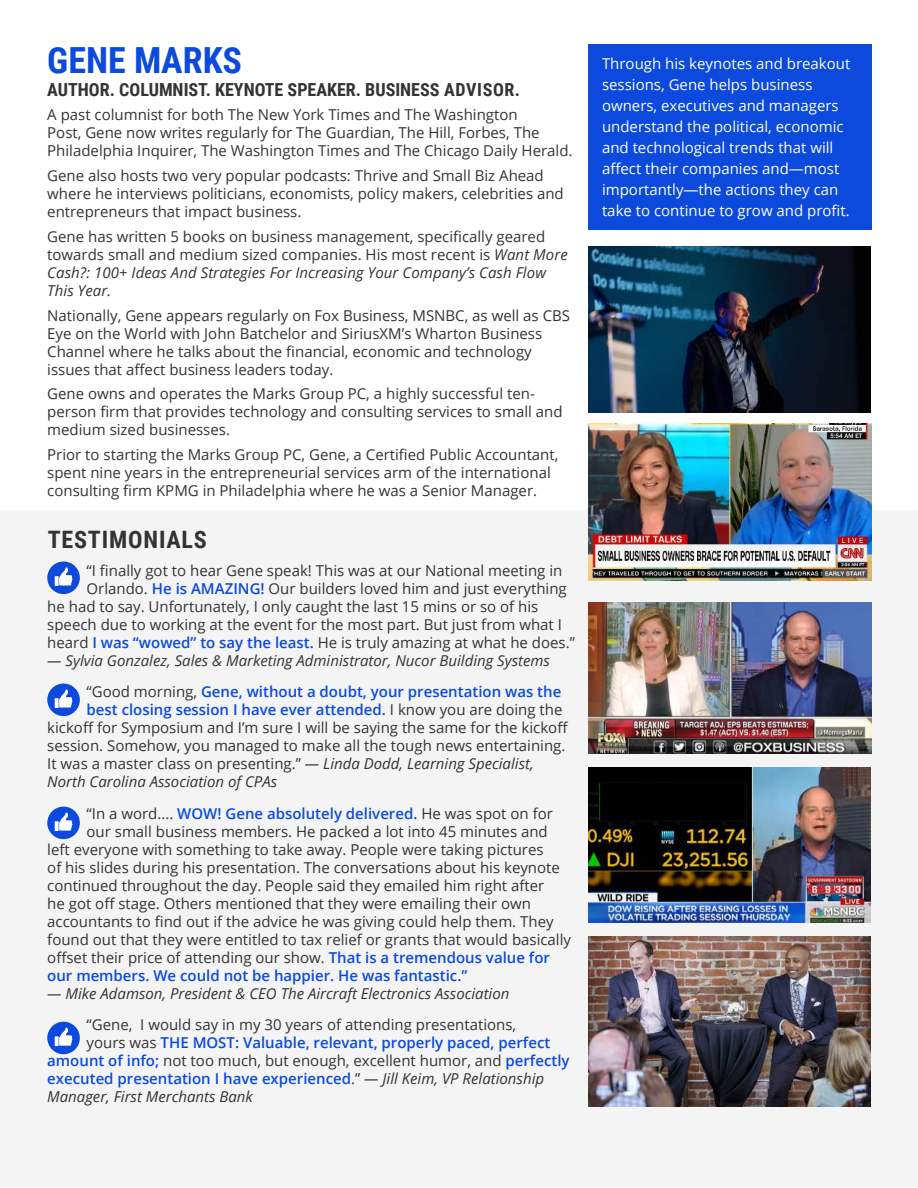
<style>
.page{position:relative;width:918px;height:1188px;background:#fff}
.page>*{position:absolute;margin:0;border:0;box-sizing:border-box;transform-origin:0 0}
.t1{font:700 36px "Roboto Condensed";color:#0b4add}
.t2{font:700 24px "Roboto Condensed";letter-spacing:.035em;color:#333}
.t3{font:700 18px "Roboto Condensed";color:#333}
.t4{font:15px/18px "Open Sans";color:#333}
.t5{font:15px/21px "Open Sans";color:#fff}
.t6{font:600 15px "Open Sans";color:#0b4add}
.t7{font:italic 15px/31.5px "Open Sans";color:#333}
.s1{font-style:italic}
.s2{font-weight:600;color:#0b4add}
.s3{font-style:normal}
.s4{font-weight:600;font-style:normal;color:#0b4add}
.s5{font-weight:400;color:#333}
.s6{font-weight:400;font-style:italic;color:#333}
</style>
<div class="page">
<div style="left:0;top:511px;width:918px;height:676px;background:#f4f4f4"></div>
<img style="left:589px;top:767px;width:281px;height:156px">
<img style="left:589px;top:603px;width:283px;height:151px">
<img style="left:589px;top:246px;width:281px;height:166px">
<img style="left:589px;top:937px;width:282px;height:170px">
<img style="left:589px;top:424px;width:283px;height:156px">
<div style="left:589px;top:45px;width:283px;height:185px;background:#0b4add"></div>
<div style="left:47px;top:684px;width:33px;height:32px;background:#0b4add;border-radius:50%"></div>
<svg style="left:55px;top:689px;width:17px;height:19px"></svg>
<div style="left:47px;top:562px;width:33px;height:32px;background:#0b4add;border-radius:50%"></div>
<svg style="left:55px;top:567px;width:17px;height:19px"></svg>
<div style="left:47px;top:807px;width:33px;height:32px;background:#0b4add;border-radius:50%"></div>
<svg style="left:55px;top:813px;width:17px;height:18px"></svg>
<div style="left:47px;top:1022px;width:33px;height:32px;background:#0b4add;border-radius:50%"></div>
<svg style="left:55px;top:1028px;width:17px;height:18px"></svg>
<h1 class="t1" style="left:47px;top:46px;width:196px">GENE MARKS</h1>
<p class="t3" style="left:47px;top:83px;width:474px">AUTHOR. COLUMNIST. KEYNOTE SPEAKER. BUSINESS ADVISOR.</p>
<p class="t4" style="left:47px;top:106px;width:527px">A past columnist for both The New York Times and The Washington<br>Post, Gene now writes regularly for The Guardian, The Hill, Forbes, The<br>Philadelphia Inquirer, The Washington Times and The Chicago Daily Herald.</p>
<p class="t4" style="left:47px;top:166px;width:518px">Gene also hosts two very popular podcasts: Thrive and Small Biz Ahead where he interviews politicians, economists, policy makers, celebrities and entrepreneurs that impact business.</p>
<p class="t4" style="left:47px;top:227px;width:522px">Gene has written 5 books on business management, specifically geared towards small and medium sized companies. His most recent is <span class="s1">Want More Cash?: 100+ Ideas And Strategies For Increasing Your Company’s Cash Flow This Year.</span></p>
<p class="t4" style="left:47px;top:306px;width:524px">Nationally, Gene appears regularly on Fox Business, MSNBC, as well as CBS Eye on the World with John Batchelor and SiriusXM’s Wharton Business Channel where he talks about the financial, economic and technology issues that affect business leaders today.</p>
<p class="t4" style="left:47px;top:385px;width:517px">Gene owns and operates the Marks Group PC, a highly successful ten&shy;person firm that provides technology and consulting services to small and medium sized businesses.</p>
<p class="t4" style="left:47px;top:445px;width:513px">Prior to starting the Marks Group PC, Gene, a Certified Public Accountant, spent nine years in the entrepreneurial services arm of the international consulting firm KPMG in Philadelphia where he was a Senior Manager.</p>
<h2 class="t2" style="left:48px;top:529px;width:161px">TESTIMONIALS</h2>
<p class="t4" style="left:87px;top:561px;width:477px">“I finally got to hear Gene speak! This was at our National meeting in</p>
<p class="t4" style="left:87px;top:581px;width:482px">Orlando. <span class="s2">He is AMAZING!</span> Our builders loved him and just everything</p>
<p class="t4" style="left:47px;top:597px;width:493px">he had to say. Unfortunately, I only caught the last 15 mins or so of his</p>
<p class="t4" style="left:47px;top:615px;width:516px">speech due to working at the event for the most part. But just from what I</p>
<p class="t4" style="left:47px;top:635px;width:529px">heard <span class="s2">I was “wowed” to say the least.</span> He is truly amazing at what he does.”</p>
<p class="t7" style="left:87px;top:646px;width:476px;text-indent:-39px">— Sylvia Gonzalez, Sales &amp; Marketing Administrator, Nucor Building Systems <span class="s3">“Good morning,</span> <span class="s4">Gene, without a doubt, your presentation was the</span></p>
<p class="t4" style="left:47px;top:701px;width:522px;text-indent:39px"><span class="s2">best closing session I have ever attended.</span> I know you are doing the kickoff for Symposium and I’m sure I will be saying the same for the kickoff session. Somehow, you managed to make all the tough news entertaining.<br>It was a master class on presenting.” <span class="s1">— Linda Dodd, Learning Specialist, North Carolina Association of CPAs</span></p>
<p class="t6" style="left:87px;top:807px;width:468px"><span class="s5">“In a word....</span> WOW! Gene absolutely delivered. <span class="s5">He was spot on for</span></p>
<p class="t4" style="left:87px;top:822px;width:463px">our small business members. He packed a lot into 45 minutes and</p>
<p class="t4" style="left:47px;top:840px;width:498px">left everyone with something to take away. People were taking pictures</p>
<p class="t4" style="left:47px;top:860px;width:514px">of his slides during his presentation. The conversations about his keynote</p>
<p class="t4" style="left:47px;top:878px;width:499px">continued throughout the day. People said they emailed him right after</p>
<p class="t4" style="left:47px;top:894px;width:485px">he got off stage. Others mentioned that they were emailing their own</p>
<p class="t4" style="left:47px;top:912px;width:508px">accountants to find out if the advice he was giving could help them. They</p>
<p class="t4" style="left:47px;top:930px;width:525px">found out that they were entitled to tax relief or grants that would basically</p>
<p class="t4" style="left:47px;top:948px;width:504px">offset their price of attending our show. <span class="s2">That is a tremendous value for</span></p>
<p class="t6" style="left:47px;top:969px;width:422px">our members. We could not be happier. He was fantastic.”</p>
<p class="t7" style="left:47px;top:979px;width:464px">— Mike Adamson, President &amp; CEO The Aircraft Electronics Association</p>
<p class="t4" style="left:87px;top:1016px;width:431px">“Gene, I would say in my 30 years of attending presentations,</p>
<p class="t6" style="left:87px;top:1037px;width:465px"><span class="s5">yours was</span> THE MOST: Valuable, relevant, properly paced, perfect</p>
<p class="t4" style="left:47px;top:1052px;width:524px"><span class="s2">amount of info;</span> not too much, but enough, excellent humor, and <span class="s2">perfectly</span></p>
<p class="t6" style="left:47px;top:1073px;width:498px">executed presentation I have experienced<span class="s5">.”</span> <span class="s6">— Jill Keim, VP Relationship</span></p>
<p class="t7" style="left:47px;top:1083px;width:207px">Manager, First Merchants Bank</p>
<p class="t5" style="left:602px;top:55px;width:250px">Through his keynotes and breakout sessions, Gene helps business owners, executives and managers understand the political, economic and technological trends that will affect their companies and—most importantly—the actions they can take to continue to grow and profit.</p>
</div>
